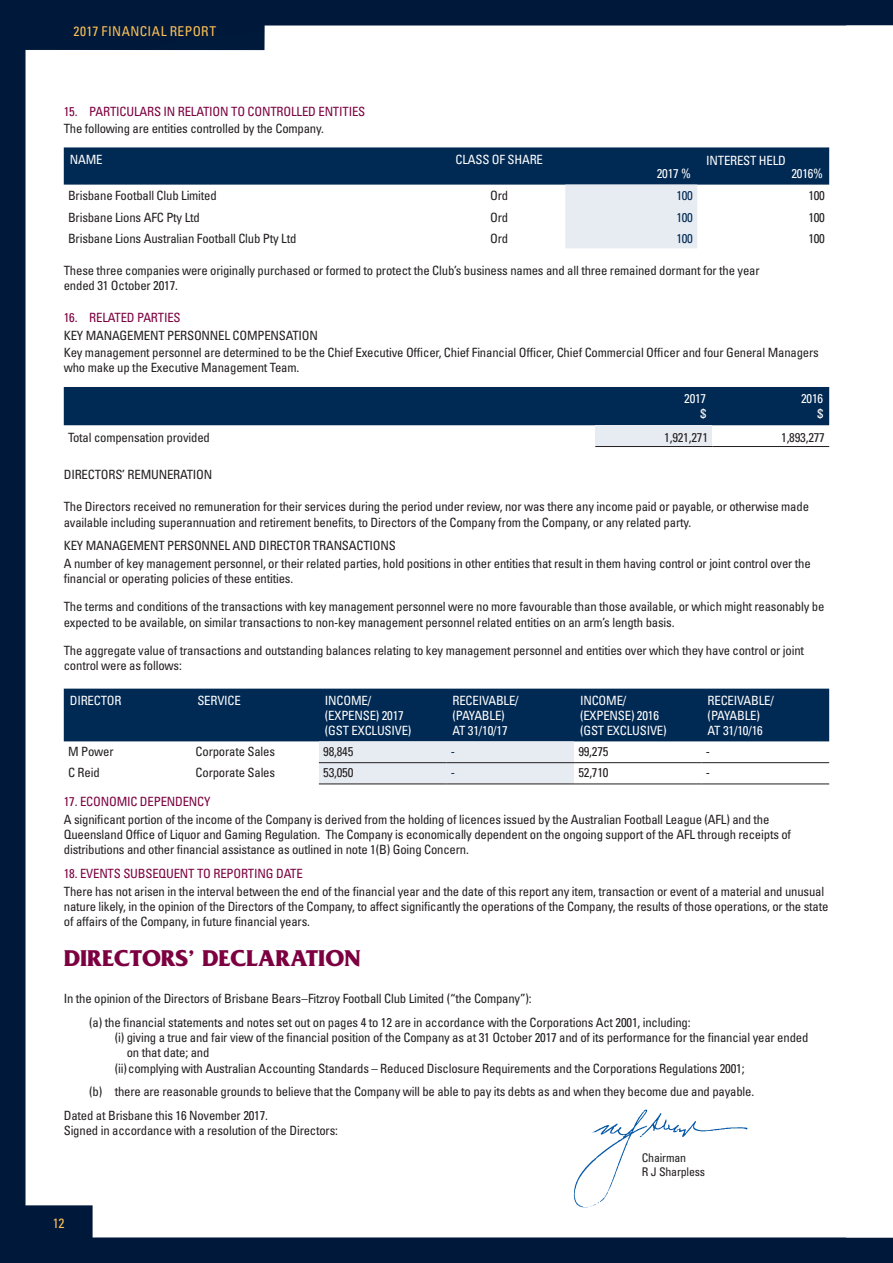
<style>
.page{position:relative;width:893px;height:1263px;background:#00193a}
.page>*{position:absolute;margin:0;border:0;box-sizing:border-box;transform-origin:0 0}
.t1{font:700 24px "Friz Quadrata";color:#7c0040}
.t2{font:condensed 13.5px "Univers LT";letter-spacing:.03em;color:#fdc056}
.t3{font:condensed 12.75px/15.3px "Univers LT";letter-spacing:-.015em;color:#231f20}
.t4{font:condensed 12.75px/15.3px "Univers LT";letter-spacing:-.015em;color:#fff}
.t5{font:condensed 12.75px "Univers LT";letter-spacing:-.015em;color:#7c0040}
.t6{font:condensed 12.75px "Univers LT";letter-spacing:-.015em;color:#002953}
.t7{font:condensed 11.85px/14.2px "Univers LT";letter-spacing:-.015em;color:#231f20}
</style>
<div class="page">
<div style="left:26px;top:26px;width:867px;height:1211px;background:#fff"></div>
<svg style="left:64px;top:147px;width:765px;height:101px;background:#9eaebe"></svg>
<div style="left:64px;top:387px;width:765px;height:38px;background:#002953"></div>
<div style="left:595px;top:425px;width:117px;height:21px;background:#e7ecf3"></div>
<hr style="left:595px;top:446px;width:117px;height:1px;background:#231f20">
<hr style="left:712px;top:446px;width:117px;height:1px;background:#231f20">
<svg style="left:64px;top:689px;width:765px;height:95px;background:#6c849c"></svg>
<hr style="left:319px;top:762px;width:127px;height:1px;background:#231f20">
<hr style="left:446px;top:762px;width:128px;height:1px;background:#231f20">
<hr style="left:574px;top:762px;width:128px;height:1px;background:#231f20">
<hr style="left:702px;top:762px;width:127px;height:1px;background:#231f20">
<hr style="left:319px;top:783px;width:127px;height:1px;background:#231f20">
<hr style="left:446px;top:783px;width:128px;height:1px;background:#231f20">
<hr style="left:574px;top:783px;width:128px;height:1px;background:#231f20">
<hr style="left:702px;top:783px;width:127px;height:1px;background:#231f20">
<div style="left:569px;top:1103px;width:184px;height:109px;background:#fff"></div>
<p class="t2" style="left:74px;top:23px;width:144px">2017 FINANCIAL REPORT</p>
<p class="t5" style="left:64px;top:103px;width:303px">15. PARTICULARS IN RELATION TO CONTROLLED ENTITIES</p>
<p class="t3" style="left:64px;top:121px;width:262px">The following are entities controlled by the Company.</p>
<p class="t4" style="left:70px;top:151px;width:34px">NAME</p>
<p class="t4" style="left:456px;top:151px;width:89px">CLASS OF SHARE</p>
<p class="t4" style="left:706px;top:152px;width:81px">INTEREST HELD</p>
<p class="t4" style="left:657px;top:165px;width:36px">2017 %</p>
<p class="t4" style="left:791px;top:165px;width:33px">2016%</p>
<p class="t3" style="left:68px;top:188px;width:150px">Brisbane Football Club Limited</p>
<p class="t3" style="left:490px;top:188px;width:20px">Ord</p>
<p class="t6" style="left:676px;top:188px;width:18px">100</p>
<p class="t3" style="left:808px;top:188px;width:18px">100</p>
<p class="t3" style="left:68px;top:209px;width:133px">Brisbane Lions AFC Pty Ltd</p>
<p class="t3" style="left:490px;top:209px;width:20px">Ord</p>
<p class="t6" style="left:676px;top:209px;width:18px">100</p>
<p class="t3" style="left:808px;top:209px;width:18px">100</p>
<p class="t3" style="left:68px;top:230px;width:230px">Brisbane Lions Australian Football Club Pty Ltd</p>
<p class="t3" style="left:490px;top:230px;width:20px">Ord</p>
<p class="t6" style="left:676px;top:230px;width:18px">100</p>
<p class="t3" style="left:808px;top:230px;width:18px">100</p>
<p class="t3" style="left:64px;top:262px;width:697px">These three companies were originally purchased or formed to protect the Club’s business names and all three remained dormant for the year ended 31 October 2017.</p>
<p class="t5" style="left:64px;top:310px;width:118px">16. RELATED PARTIES</p>
<p class="t3" style="left:64px;top:326px;width:756px;line-height:17.4px">KEY MANAGEMENT PERSONNEL COMPENSATION<br>Key management personnel are determined to be the Chief Executive Officer, Chief Financial Officer, Chief Commercial Officer and four General Managers</p>
<p class="t3" style="left:64px;top:360px;width:237px">who make up the Executive Management Team.</p>
<p class="t4" style="left:684px;top:391px;width:24px;text-align:right">2017 $</p>
<p class="t4" style="left:801px;top:391px;width:24px;text-align:right">2016 $</p>
<p class="t3" style="left:68px;top:430px;width:143px">Total compensation provided</p>
<p class="t3" style="left:664px;top:430px;width:45px">1,921,271</p>
<p class="t3" style="left:781px;top:430px;width:45px">1,893,277</p>
<p class="t3" style="left:64px;top:467px;width:150px">DIRECTORS’ REMUNERATION</p>
<p class="t3" style="left:64px;top:499px;width:747px">The Directors received no remuneration for their services during the period under review, nor was there any income paid or payable, or otherwise made available including superannuation and retirement benefits, to Directors of the Company from the Company, or any related party.</p>
<p class="t3" style="left:64px;top:537px;width:749px;line-height:17.4px">KEY MANAGEMENT PERSONNEL AND DIRECTOR TRANSACTIONS<br>A number of key management personnel, or their related parties, hold positions in other entities that result in them having control or joint control over the</p>
<p class="t3" style="left:64px;top:571px;width:231px">financial or operating policies of these entities.</p>
<p class="t3" style="left:64px;top:599px;width:762px">The terms and conditions of the transactions with key management personnel were no more favourable than those available, or which might reasonably be expected to be available, on similar transactions to non-key management personnel related entities on an arm’s length basis.</p>
<p class="t3" style="left:64px;top:642px;width:742px">The aggregate value of transactions and outstanding balances relating to key management personnel and entities over which they have control or joint control were as follows:</p>
<p class="t4" style="left:70px;top:692px;width:53px">DIRECTOR</p>
<p class="t4" style="left:197px;top:692px;width:45px">SERVICE</p>
<p class="t4" style="left:325px;top:692px;width:88px">INCOME/ (EXPENSE) 2017 (GST EXCLUSIVE)</p>
<p class="t4" style="left:452px;top:692px;width:68px">RECEIVABLE/ (PAYABLE)<br>AT 31/10/17</p>
<p class="t4" style="left:580px;top:692px;width:88px">INCOME/ (EXPENSE) 2016 (GST EXCLUSIVE)</p>
<p class="t4" style="left:708px;top:692px;width:68px">RECEIVABLE/ (PAYABLE)<br>AT 31/10/16</p>
<p class="t3" style="left:68px;top:743px;width:47px">M Power</p>
<p class="t3" style="left:196px;top:743px;width:81px">Corporate Sales</p>
<p class="t3" style="left:323px;top:743px;width:32px">98,845</p>
<p class="t6" style="left:451px;top:743px;width:6px">-</p>
<p class="t3" style="left:578px;top:743px;width:32px">99,275</p>
<p class="t3" style="left:706px;top:743px;width:6px">-</p>
<p class="t3" style="left:68px;top:765px;width:33px">C Reid</p>
<p class="t3" style="left:196px;top:765px;width:81px">Corporate Sales</p>
<p class="t3" style="left:323px;top:765px;width:32px">53,050</p>
<p class="t6" style="left:451px;top:764px;width:6px">-</p>
<p class="t3" style="left:578px;top:765px;width:32px">52,710</p>
<p class="t3" style="left:706px;top:765px;width:6px">-</p>
<p class="t5" style="left:64px;top:794px;width:148px">17. ECONOMIC DEPENDENCY</p>
<p class="t3" style="left:64px;top:811px;width:729px">A significant portion of the income of the Company is derived from the holding of licences issued by the Australian Football League (AFL) and the<br>Queensland Office of Liquor and Gaming Regulation. The Company is economically dependent on the ongoing support of the AFL through receipts of distributions and other financial assistance as outlined in note 1(B) Going Concern.</p>
<p class="t5" style="left:64px;top:865px;width:241px">18. EVENTS SUBSEQUENT TO REPORTING DATE</p>
<p class="t3" style="left:64px;top:883px;width:766px">There has not arisen in the interval between the end of the financial year and the date of this report any item, transaction or event of a material and unusual nature likely, in the opinion of the Directors of the Company, to affect significantly the operations of the Company, the results of those operations, or the state of affairs of the Company, in future financial years.</p>
<h1 class="t1" style="left:64px;top:945px;width:299px">DIRECTORS’ DECLARATION</h1>
<p class="t3" style="left:89px;top:986px;width:603px;line-height:23.9px;text-indent:-26px">In the opinion of the Directors of Brisbane Bears–Fitzroy Football Club Limited (“the Company”):<br>(a) the financial statements and notes set out on pages 4 to 12 are in accordance with the Corporations Act 2001, including:</p>
<p class="t3" style="left:115px;top:1029px;width:695px">(i) giving a true and fair view of the financial position of the Company as at 31 October 2017 and of its performance for the financial year ended</p>
<p class="t3" style="left:127px;top:1045px;width:84px">on that date; and</p>
<p class="t3" style="left:115px;top:1060px;width:631px">(ii)complying with Australian Accounting Standards – Reduced Disclosure Requirements and the Corporations Regulations 2001;</p>
<p class="t3" style="left:64px;top:1080px;width:692px;line-height:23.9px;text-indent:26px">(b) there are reasonable grounds to believe that the Company will be able to pay its debts as and when they become due and payable.<br>Dated at Brisbane this 16 November 2017.</p>
<p class="t3" style="left:64px;top:1123px;width:276px">Signed in accordance with a resolution of the Directors:</p>
<p class="t7" style="left:642px;top:1150px;width:65px">Chairman<br>R J Sharpless</p>
<p class="t2" style="left:53px;top:1215px;width:13px">12</p>
</div>
